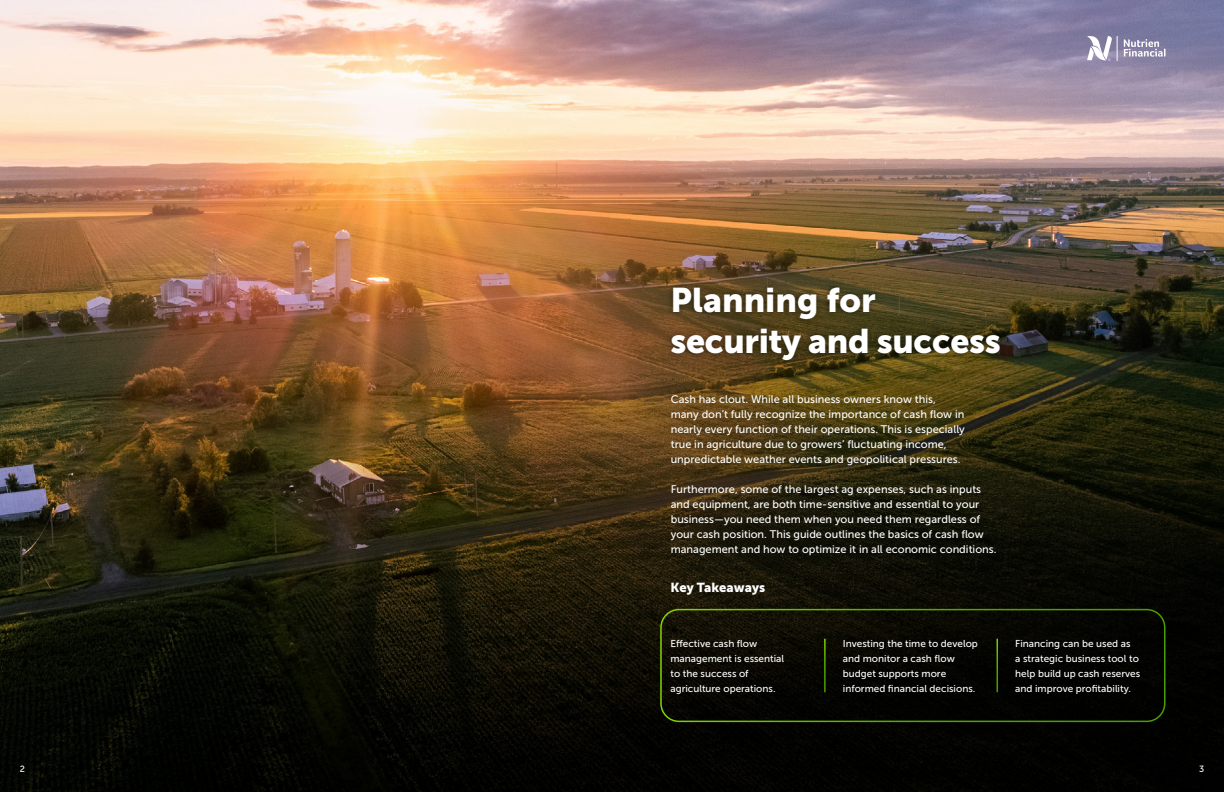
<style>
.page{position:relative;width:1224px;height:792px;background:#fff}
.page>*{position:absolute;margin:0;border:0;box-sizing:border-box;transform-origin:0 0}
.t1{font:34px/40.8px "Museo Sans 900";letter-spacing:-.01em;color:#fff}
.t2{font:13px "Museo Sans 900";color:#fff}
.t3{font:11px/15px "Museo Sans 500";color:#fff}
.t4{font:10px/15px "Museo Sans 500";color:#fff}
.t5{font:9px "Museo Sans 500";color:#fff}
</style>
<div class="page">
<img style="left:0;top:0;width:1224px;height:792px">
<div style="left:665px;top:281px;width:341px;height:85px;background:#000;opacity:.5"></div>
<div style="left:660px;top:609px;width:506px;height:113px;border:2px solid #fff;border-radius:18px"></div>
<hr style="left:824px;top:639px;width:2px;height:53px;background:#fff">
<hr style="left:997px;top:639px;width:1px;height:53px;background:#fff">
<svg style="left:1087px;top:36px;width:31px;height:25px"></svg>
<svg style="left:1124px;top:39px;width:42px;height:18px"></svg>
<h1 class="t1" style="left:670px;top:279px;width:332px">Planning for security and success</h1>
<p class="t3" style="left:671px;top:392px;width:296px">Cash has clout. While all business owners know this, many don’t fully recognize the importance of cash flow in nearly every function of their operations. This is especially true in agriculture due to growers’ fluctuating income, unpredictable weather events and geopolitical pressures.</p>
<p class="t3" style="left:671px;top:482px;width:327px">Furthermore, some of the largest ag expenses, such as inputs and equipment, are both time-sensitive and essential to your business—you need them when you need them regardless of your cash position. This guide outlines the basics of cash flow management and how to optimize it in all economic conditions.</p>
<p class="t2" style="left:670px;top:580px;width:96px">Key Takeaways</p>
<p class="t4" style="left:670px;top:636px;width:115px">Effective cash flow management is essential to the success of agriculture operations.</p>
<p class="t4" style="left:843px;top:636px;width:137px">Investing the time to develop and monitor a cash flow budget supports more informed financial decisions.</p>
<p class="t4" style="left:1015px;top:636px;width:126px">Financing can be used as<br>a strategic business tool to help build up cash reserves and improve profitability.</p>
<p class="t5" style="left:20px;top:764px;width:7px">2</p>
<p class="t5" style="left:1199px;top:764px;width:7px">3</p>
</div>
